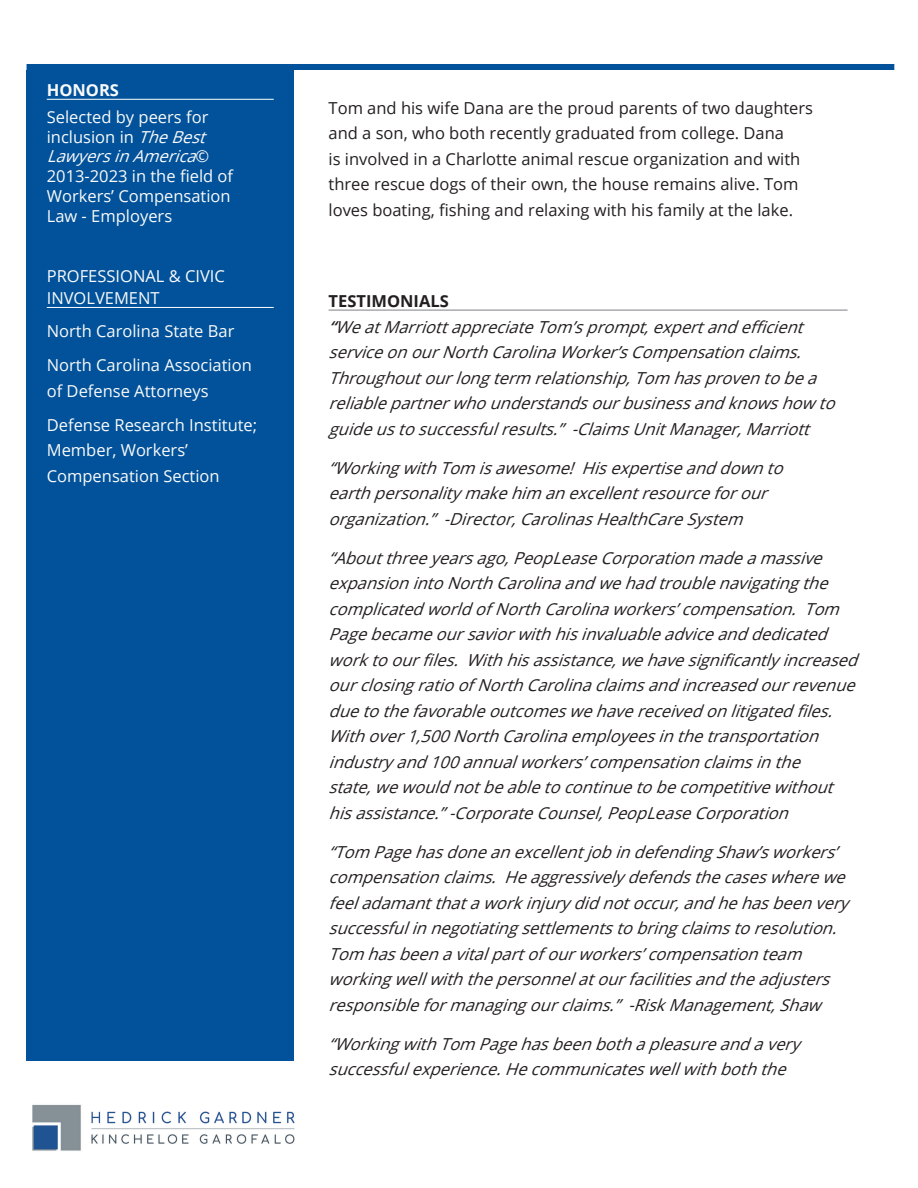
<style>
.page{position:relative;width:918px;height:1188px;background:#fff}
.page>*{position:absolute;margin:0;border:0;box-sizing:border-box;transform-origin:0 0}
.Main_Body{font:italic 16.5px/25.5px "Open Sans";color:#231f20}
.Main_Body-2{font:16.5px/25.5px "Open Sans";color:#231f20}
.Sidebar_body{font:16.5px/19.8px "Open Sans";color:#fafafa}
.Sidebar_Header{font:16.5px/22.5px "Open Sans";color:#fafafa}
.Body_header{font:700 16.5px "Open Sans";color:#231f20}
.Sidebar_Header-2{font:700 16.5px "Open Sans";color:#fafafa}
.s1{font-style:italic}
.s2{font-weight:600}
</style>
<div class="page">
<img style="left:33px;top:1104px;width:262px;height:47px">
<hr style="left:329px;top:310px;width:519px;height:1px;background:#807f87">
<div style="left:27px;top:70px;width:267px;height:991px;background:#01529a"></div>
<hr style="left:47px;top:99px;width:227px;height:1px;background:#fff">
<hr style="left:47px;top:307px;width:227px;height:1px;background:#fff">
<div style="left:27px;top:64px;width:867px;height:6px;background:#01529a"></div>
<p class="Sidebar_Header-2" style="left:47px;top:79px;width:74px">HONORS</p>
<p class="Sidebar_body" style="left:47px;top:106px;width:188px">Selected by peers for inclusion in <span class="s1">TheBest<br>LawyersinAmerica</span>©<br>2013-2023 in the field of<br>Workers’ Compensation<br>Law - Employers</p>
<p class="Sidebar_Header" style="left:47px;top:264px;width:180px">PROFESSIONAL &amp; CIVIC<br>INVOLVEMENT</p>
<p class="Sidebar_body" style="left:47px;top:320px;width:189px">North Carolina State Bar</p>
<p class="Sidebar_body" style="left:47px;top:352px;width:207px;line-height:25.5px">North Carolina Association of Defense Attorneys</p>
<p class="Sidebar_body" style="left:47px;top:412px;width:212px;line-height:25.5px">Defense Research Institute;<br>Member, Workers’<br>Compensation Section</p>
<p class="Main_Body-2" style="left:329px;top:94px;width:486px">Tom and his wife Dana are the proud parents of two daughters and a son, who both recently graduated from college. Dana<br>is involved in a Charlotte animal rescue organization and with three rescue dogs of their own, the house remains alive. Tom loves boating, fishing and relaxing with his family at the lake.</p>
<p class="Body_header" style="left:329px;top:289px;width:122px">TESTIMONIALS</p>
<p class="Main_Body" style="left:329px;top:313px;width:515px"><span class="s2">“</span>WeatMarriottappreciateTom’sprompt,expertandefficient serviceonourNorthCarolinaWorker’sCompensationclaims.<br>Throughoutourlongterm relationship,Tom hasproventobea reliablepartnerwhounderstandsourbusinessandknowshowto guideustosuccessfulresults.” -ClaimsUnitManager,Marriott</p>
<p class="Main_Body" style="left:329px;top:454px;width:463px">“WorkingwithTom isawesome! Hisexpertiseanddownto earthpersonalitymakehim anexcellentresourceforour organization.” -Director,CarolinasHealthCareSystem</p>
<p class="Main_Body" style="left:329px;top:544px;width:537px">“Aboutthreeyearsago,PeopLeaseCorporationmadeamassive expansionintoNorthCarolinaandwehadtroublenavigatingthe complicatedworldofNorthCarolinaworkers’compensation. Tom Pagebecameoursaviorwithhisinvaluableadviceanddedicated worktoourfiles. Withhisassistance,wehavesignificantlyincreased ourclosingratioofNorthCarolinaclaimsandincreasedourrevenue duetothefavorableoutcomeswehavereceivedonlitigatedfiles.<br>Withover1,500NorthCarolinaemployeesinthetransportation industryand100annualworkers’compensationclaimsinthe state,wewouldnotbeabletocontinuetobecompetitivewithout hisassistance.”-CorporateCounsel,PeopLeaseCorporation</p>
<p class="Main_Body" style="left:329px;top:838px;width:528px">“Tom PagehasdoneanexcellentjobindefendingShaw’sworkers’ compensationclaims. Heaggressivelydefendsthecaseswherewe feeladamantthataworkinjurydidnotoccur,andhehasbeenvery successfulinnegotiatingsettlementstobringclaimstoresolution.<br>Tom hasbeenavitalpartofourworkers’compensationteam workingwellwiththepersonnelatourfacilitiesandtheadjusters responsibleformanagingourclaims.” -RiskManagement,Shaw</p>
<p class="Main_Body" style="left:329px;top:1030px;width:480px">“WorkingwithTom Pagehasbeenbothapleasureandavery successfulexperience.Hecommunicateswellwithboththe</p>
</div>
